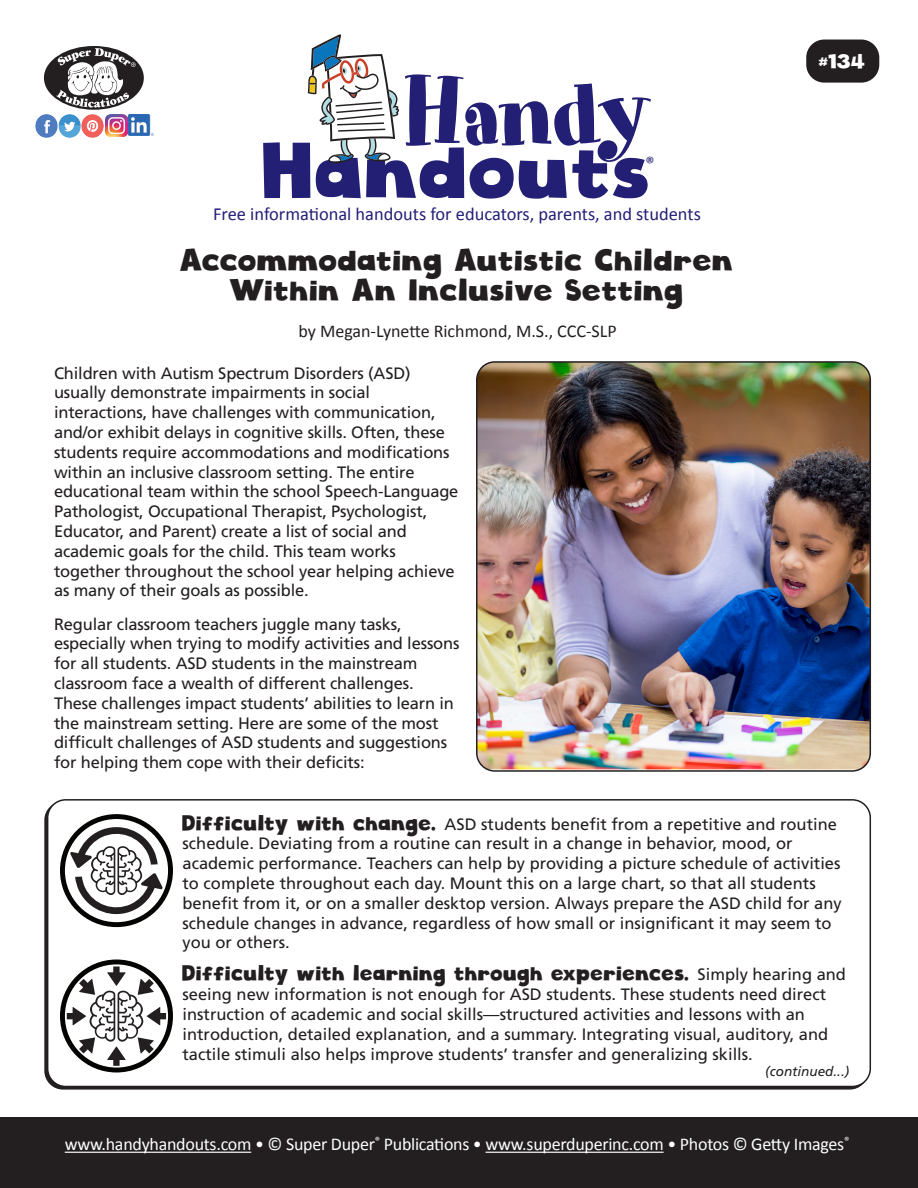
<style>
.page{position:relative;width:918px;height:1188px;background:#fff}
.page>*{position:absolute;margin:0;border:0;box-sizing:border-box;transform-origin:0 0}
.t1{font:93.75px "Art Department JNL";letter-spacing:-.03em;color:#231f75}
.t2{font:76.8px "Cloudy Witha Chanceof Love";color:#231f75}
.HH_Title{font:30px/30px "Cloudy Witha Chanceof Love";color:#231f20;text-align:center}
.HH_Bullets{font:21px "Cloudy Witha Chanceof Love";color:#231f20;scale:.95 1}
.t3{font:19.5px "Cloudy Witha Chanceof Love";color:#fff}
.t4{font:18.45px "Calibri";color:#231f75}
.t5{font:18px "Calibri";letter-spacing:-.015em;color:#fff}
.HH_Author{font:18px "Calibri";color:#231f20}
.t6{font:18px "Calibri";color:#231f75}
.HH_Bullets-2{font:16.5px/19.8px "Frutiger";letter-spacing:-.01em;color:#231f20}
.HH_Bullets-3{font:italic 13.5px "Frutiger";color:#231f20}
.s1{font-family:"Cloudy Witha Chanceof Love";font-size:21px}
.s2{font-family:"Frutiger";font-size:16.5px}
</style>
<div class="page">
<div style="left:47px;top:799px;width:824px;height:288px;border:2px solid #231f20;border-radius:18px"></div>
<div style="left:806px;top:40px;width:73px;height:43px;background:#231f20;border-radius:18px"></div>
<div style="left:0;top:1118px;width:918px;height:70px;background:#231f20"></div>
<div style="left:44px;top:46px;width:100px;height:64px;background:#231f20;border-radius:50%"></div>
<svg style="left:56px;top:48px;width:80px;height:60px"></svg>
<img style="left:36px;top:115px;width:68px;height:22px">
<img style="left:106px;top:115px;width:21px;height:21px">
<hr style="left:65px;top:1152px;width:186px;height:1px;background:#fff">
<hr style="left:486px;top:1152px;width:178px;height:1px;background:#fff">
<img style="left:129px;top:115px;width:24px;height:21px">
<svg style="left:308px;top:34px;width:91px;height:129px"></svg>
<img style="left:479px;top:364px;width:391px;height:405px">
<div style="left:476px;top:361px;width:395px;height:411px;border:2px solid #231f20;border-radius:18px"></div>
<svg style="left:70px;top:821px;width:93px;height:99px"></svg>
<div style="left:60px;top:814px;width:113px;height:113px;border:5px solid #040503;border-radius:50%"></div>
<svg style="left:67px;top:967px;width:99px;height:99px"></svg>
<div style="left:60px;top:960px;width:113px;height:113px;border:5px solid #040503;border-radius:50%"></div>
<p class="t1" style="left:402px;top:57px;width:252px">Handy</p>
<p class="t2" style="left:264px;top:123px;width:391px">Handouts</p>
<p class="t6" style="left:646px;top:150px;width:11px">®</p>
<p class="t4" style="left:213px;top:201px;width:489px">Free informational handouts for educators, parents, and students</p>
<p class="HH_Title" style="left:181px;top:245px;width:555px">Accommodating Autistic Children<br>Within An Inclusive Setting</p>
<p class="HH_Author" style="left:298px;top:319px;width:320px">by Megan-Lynette Richmond, M.S., CCC-SLP</p>
<p class="HH_Bullets-2" style="left:54px;top:363px;width:406px">Children with Autism Spectrum Disorders (ASD) usually demonstrate impairments in social interactions, have challenges with communication, and/or exhibit delays in cognitive skills. Often, these students require accommodations and modifications within an inclusive classroom setting. The entire educational team within the school Speech-Language Pathologist, Occupational Therapist, Psychologist, Educator, and Parent) create a list of social and academic goals for the child. This team works together throughout the school year helping achieve as many of their goals as possible.</p>
<p class="HH_Bullets-2" style="left:54px;top:614px;width:407px">Regular classroom teachers juggle many tasks, especially when trying to modify activities and lessons for all students. ASD students in the mainstream classroom face a wealth of different challenges.<br>These challenges impact students’ abilities to learn in the mainstream setting. Here are some of the most difficult challenges of ASD students and suggestions for helping them cope with their deficits:</p>
<p class="t3" style="left:820px;top:49px;width:48px">#134</p>
<p class="HH_Bullets-2" style="left:183px;top:814px;width:661px"><span class="s1">Difficulty with change.</span> ASD students benefit from a repetitive and routine schedule. Deviating from a routine can result in a change in behavior, mood, or academic performance. Teachers can help by providing a picture schedule of activities to complete throughout each day. Mount this on a large chart, so that all students benefit from it, or on a smaller desktop version. Always prepare the ASD child for any schedule changes in advance, regardless of how small or insignificant it may seem to you or others.</p>
<p class="HH_Bullets" style="left:183px;top:960px;width:700px">Difficulty with learning through experiences. <span class="s2">Simply hearing and</span></p>
<p class="HH_Bullets-2" style="left:183px;top:984px;width:647px">seeing new information is not enough for ASD students. These students need direct instruction of academic and social skills—structured activities and lessons with an introduction, detailed explanation, and a summary. Integrating visual, auditory, and tactile stimuli also helps improve students’ transfer and generalizing skills.</p>
<p class="HH_Bullets-3" style="left:765px;top:1063px;width:85px">(continued...)</p>
<p class="t5" style="left:65px;top:1132px;width:786px">www.handyhandouts.com • © Super Duper<sup>®</sup> Publications • www.superduperinc.com • Photos © Getty Images<sup>®</sup></p>
</div>
